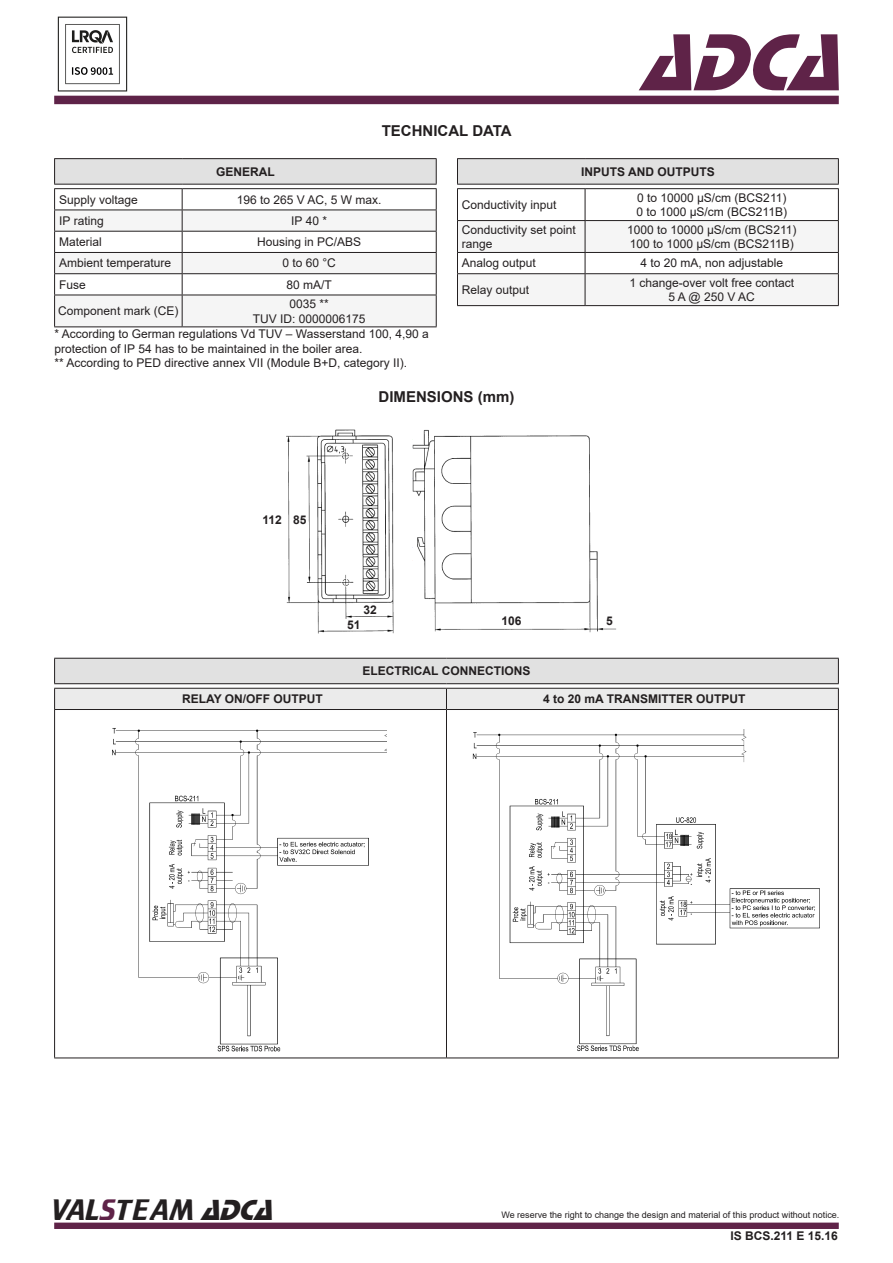
<style>
.page{position:relative;width:893px;height:1263px;background:#fff}
.page>*{position:absolute;margin:0;border:0;box-sizing:border-box;transform-origin:0 0}
.t1{font:italic 84px "Stop D";color:#5f2348}
.t2{font:30px "Trekker";color:#231f20}
.t3{font:700 15px "Arial";color:#231f20}
.Estilo_de_parágrafo{font:12px/14.4px "Arial";color:#231f20}
.t4{font:700 12px "Arial";color:#231f20}
.t5{font:9px "Arial";color:#231f20}
.s1{color:#5f2348}
.s2{font-family:"Stop D";font-style:italic}
</style>
<div class="page">
<div style="left:54px;top:96px;width:785px;height:8px;background:#5e2348"></div>
<div style="left:54px;top:1222px;width:785px;height:7px;background:#5f2348;border:2px solid #5f2348"></div>
<img style="left:57px;top:16px;width:71px;height:76px">
<hr style="left:54px;top:710px;width:1px;height:347px;background:#231f20">
<hr style="left:446px;top:710px;width:1px;height:347px;background:#231f20">
<hr style="left:838px;top:710px;width:1px;height:347px;background:#231f20">
<hr style="left:54px;top:1057px;width:392px;height:1px;background:#231f20">
<hr style="left:446px;top:1057px;width:393px;height:1px;background:#231f20">
<hr style="left:54px;top:709px;width:392px;height:1px;background:#231f20">
<hr style="left:446px;top:709px;width:393px;height:1px;background:#231f20">
<hr style="left:54px;top:658px;width:392px;height:1px;background:#231f20">
<svg style="left:54px;top:659px;width:785px;height:50px;background:#e1e1e1"></svg>
<hr style="left:446px;top:658px;width:393px;height:1px;background:#231f20">
<hr style="left:54px;top:683px;width:392px;height:1px;background:#231f20">
<hr style="left:446px;top:683px;width:393px;height:1px;background:#231f20">
<img style="left:112px;top:728px;width:274px;height:324px">
<img style="left:472px;top:729px;width:348px;height:323px">
<img style="left:286px;top:429px;width:330px;height:205px">
<hr style="left:54px;top:158px;width:128px;height:1px;background:#231f20">
<hr style="left:182px;top:158px;width:255px;height:1px;background:#231f20">
<svg style="left:54px;top:159px;width:383px;height:167px"></svg>
<hr style="left:54px;top:295px;width:128px;height:1px;background:#231f20">
<hr style="left:54px;top:295px;width:1px;height:31px;background:#231f20">
<hr style="left:182px;top:295px;width:255px;height:1px;background:#231f20">
<hr style="left:436px;top:295px;width:1px;height:31px;background:#231f20">
<hr style="left:54px;top:326px;width:128px;height:1px;background:#231f20">
<hr style="left:182px;top:326px;width:255px;height:1px;background:#231f20">
<div style="left:457px;top:159px;width:381px;height:25px;background:#e1e1e1"></div>
<svg style="left:838px;top:159px;width:1px;height:25px"></svg>
<hr style="left:457px;top:220px;width:128px;height:1px;background:#231f20">
<hr style="left:457px;top:158px;width:128px;height:1px;background:#231f20">
<svg style="left:457px;top:159px;width:1px;height:25px"></svg>
<hr style="left:585px;top:158px;width:254px;height:1px;background:#231f20">
<hr style="left:457px;top:184px;width:128px;height:1px;background:#231f20">
<hr style="left:585px;top:184px;width:254px;height:1px;background:#231f20">
<hr style="left:585px;top:189px;width:1px;height:31px;background:#231f20">
<hr style="left:457px;top:188px;width:128px;height:1px;background:#231f20">
<hr style="left:457px;top:189px;width:1px;height:31px;background:#231f20">
<hr style="left:585px;top:188px;width:254px;height:1px;background:#231f20">
<hr style="left:585px;top:220px;width:254px;height:1px;background:#231f20">
<svg style="left:457px;top:221px;width:382px;height:84px"></svg>
<hr style="left:457px;top:274px;width:1px;height:31px;background:#231f20">
<hr style="left:585px;top:274px;width:1px;height:31px;background:#231f20">
<hr style="left:838px;top:274px;width:1px;height:31px;background:#231f20">
<hr style="left:838px;top:189px;width:1px;height:31px;background:#231f20">
<hr style="left:838px;top:221px;width:1px;height:31px;background:#231f20">
<hr style="left:585px;top:252px;width:254px;height:1px;background:#231f20">
<hr style="left:457px;top:305px;width:128px;height:1px;background:#231f20">
<hr style="left:585px;top:305px;width:254px;height:1px;background:#231f20">
<div style="left:496px;top:614px;width:31px;height:13px;background:#fff"></div>
<div style="left:603px;top:613px;width:13px;height:14px;background:#fff"></div>
<div style="left:339px;top:619px;width:30px;height:10px;background:#fff"></div>
<div style="left:355px;top:605px;width:30px;height:10px;background:#fff"></div>
<div style="left:257px;top:514px;width:30px;height:12px;background:#fff"></div>
<div style="left:291px;top:514px;width:17px;height:11px;background:#fff"></div>
<p class="t4" style="left:216px;top:163px;width:60px">GENERAL</p>
<p class="t3" style="left:382px;top:121px;width:131px">TECHNICAL DATA</p>
<h1 class="t1" style="left:640px;top:14px;width:227px">ADCA</h1>
<p class="t4" style="left:581px;top:163px;width:135px">INPUTS AND OUTPUTS</p>
<p class="Estilo_de_parágrafo" style="left:59px;top:192px;width:80px">Supply voltage</p>
<p class="Estilo_de_parágrafo" style="left:237px;top:192px;width:146px">196 to 265 V AC, 5 W max.</p>
<p class="Estilo_de_parágrafo" style="left:59px;top:213px;width:46px">IP rating</p>
<p class="Estilo_de_parágrafo" style="left:291px;top:213px;width:37px">IP 40 *</p>
<p class="Estilo_de_parágrafo" style="left:59px;top:235px;width:44px">Material</p>
<p class="Estilo_de_parágrafo" style="left:257px;top:235px;width:106px">Housing in PC/ABS</p>
<p class="Estilo_de_parágrafo" style="left:59px;top:256px;width:114px">Ambient temperature</p>
<p class="Estilo_de_parágrafo" style="left:282px;top:256px;width:55px">0 to 60 °C</p>
<p class="Estilo_de_parágrafo" style="left:59px;top:277px;width:28px">Fuse</p>
<p class="Estilo_de_parágrafo" style="left:287px;top:277px;width:47px">80 mA/T</p>
<p class="Estilo_de_parágrafo" style="left:58px;top:304px;width:122px">Component mark (CE)</p>
<p class="Estilo_de_parágrafo" style="left:289px;top:297px;width:41px">0035 **</p>
<p class="Estilo_de_parágrafo" style="left:253px;top:311px;width:114px">TUV ID: 0000006175</p>
<p class="Estilo_de_parágrafo" style="left:55px;top:327px;width:376px">* According to German regulations Vd TUV – Wasserstand 100, 4,90 a protection of IP 54 has to be maintained in the boiler area.</p>
<p class="Estilo_de_parágrafo" style="left:55px;top:356px;width:354px">** According to PED directive annex VII (Module B+D, category II).</p>
<p class="Estilo_de_parágrafo" style="left:462px;top:197px;width:96px">Conductivity input</p>
<p class="Estilo_de_parágrafo" style="left:637px;top:190px;width:151px">0 to 10000 μS/cm (BCS211)</p>
<p class="Estilo_de_parágrafo" style="left:636px;top:205px;width:152px">0 to 1000 μS/cm (BCS211B)</p>
<p class="Estilo_de_parágrafo" style="left:462px;top:222px;width:116px">Conductivity set point range</p>
<p class="Estilo_de_parágrafo" style="left:627px;top:222px;width:171px">1000 to 10000 μS/cm (BCS211)</p>
<p class="Estilo_de_parágrafo" style="left:630px;top:237px;width:166px">100 to 1000 μS/cm (BCS211B)</p>
<p class="Estilo_de_parágrafo" style="left:462px;top:256px;width:76px">Analog output</p>
<p class="Estilo_de_parágrafo" style="left:640px;top:256px;width:144px">4 to 20 mA, non adjustable</p>
<p class="Estilo_de_parágrafo" style="left:462px;top:283px;width:69px">Relay output</p>
<p class="Estilo_de_parágrafo" style="left:629px;top:275px;width:166px">1 change-over volt free contact</p>
<p class="Estilo_de_parágrafo" style="left:669px;top:290px;width:88px">5 A @ 250 V AC</p>
<p class="t3" style="left:379px;top:386px;width:137px">DIMENSIONS (mm)</p>
<p class="t4" style="left:263px;top:512px;width:21px">112</p>
<p class="t4" style="left:293px;top:511px;width:15px">85</p>
<p class="t4" style="left:363px;top:602px;width:15px">32</p>
<p class="t4" style="left:347px;top:616px;width:15px">51</p>
<p class="t4" style="left:501px;top:612px;width:22px">106</p>
<p class="t4" style="left:606px;top:612px;width:8px">5</p>
<p class="t4" style="left:363px;top:663px;width:169px">ELECTRICAL CONNECTIONS</p>
<p class="t4" style="left:182px;top:690px;width:142px">RELAY ON/OFF OUTPUT</p>
<p class="t4" style="left:543px;top:690px;width:204px">4 to 20 mA TRANSMITTER OUTPUT</p>
<p class="t2" style="left:51px;top:1193px;width:232px">VAL<span class="s1">S</span>TEAM <span class="s2">ADCA</span></p>
<p class="t5" style="left:501px;top:1209px;width:340px">We reserve the right to change the design and material of this product without notice.</p>
<p class="t4" style="left:730px;top:1227px;width:109px">IS BCS.211 E 15.16</p>
</div>
